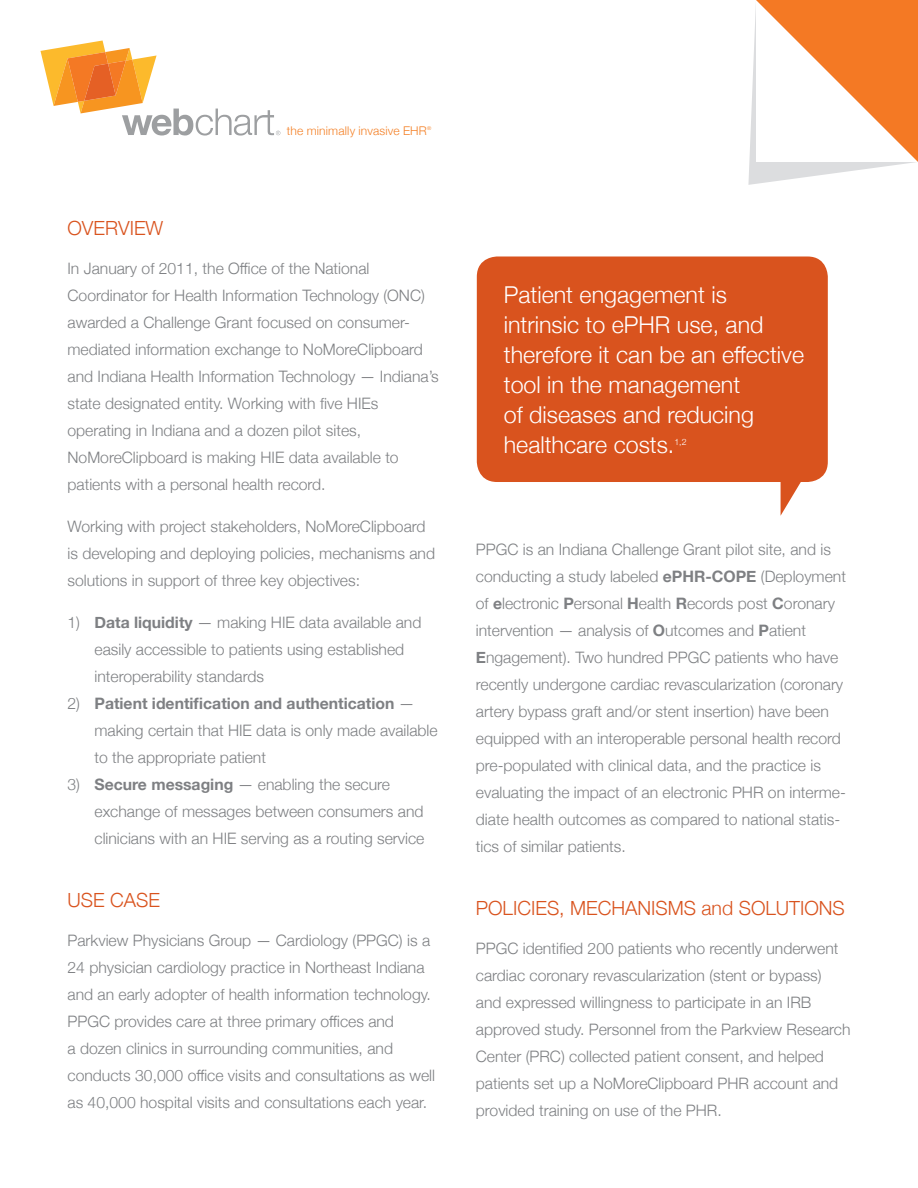
<style>
.page{position:relative;width:918px;height:1188px;background:#fff}
.page>*{position:absolute;margin:0;border:0;box-sizing:border-box;transform-origin:0 0}
.t1{font:300 23.25px/30px "Helvetica Neue";color:#fff}
.t2{font:300 19.5px "Helvetica Neue";color:#d9531e}
.t3{font:300 15.75px/27px "Helvetica Neue";color:#7e8083}
.t4{font:300 12px "Helvetica Neue";letter-spacing:.015em;color:#f48026}
.t5{font:300 8.7px "Helvetica Neue";color:#fff}
.t6{font:300 5.25px "Helvetica Neue";color:#f48026}
.s1{font-weight:700}
</style>
<div class="page">
<svg style="left:477px;top:256px;width:351px;height:260px;background:#de693b"></svg>
<svg style="left:748px;top:0;width:170px;height:185px"></svg>
<svg style="left:41px;top:40px;width:239px;height:96px"></svg>
<p class="t4" style="left:287px;top:121px;width:141px">the minimally invasive EHR</p>
<p class="t6" style="left:427px;top:124px;width:6px">®</p>
<p class="t2" style="left:68px;top:212px;width:97px">OVERVIEW</p>
<p class="t3" style="left:68px;top:254px;width:303px">In January of 2011, the Office of the National</p>
<p class="t3" style="left:68px;top:281px;width:373px">Coordinator for Health Information Technology (ONC) awarded a Challenge Grant focused on consumer&shy;mediated information exchange to NoMoreClipboard and Indiana Health Information Technology — Indiana’s state designated entity. Working with five HIEs</p>
<p class="t3" style="left:68px;top:416px;width:295px">operating in Indiana and a dozen pilot sites,</p>
<p class="t3" style="left:68px;top:443px;width:333px">NoMoreClipboard is making HIE data available to</p>
<p class="t3" style="left:68px;top:470px;width:260px">patients with a personal health record.</p>
<p class="t3" style="left:68px;top:512px;width:369px">Working with project stakeholders, NoMoreClipboard is developing and deploying policies, mechanisms and solutions in support of three key objectives:</p>
<p class="t3" style="left:94px;top:608px;width:328px;text-indent:-27px">1) <span class="s1">Data liquidity</span> — making HIE data available and easily accessible to patients using established interoperability standards</p>
<p class="t3" style="left:94px;top:689px;width:345px;text-indent:-27px">2) <span class="s1">Patient identification and authentication</span> — making certain that HIE data is only made available to the appropriate patient</p>
<p class="t3" style="left:68px;top:770px;width:324px">3) <span class="s1">Secure messaging</span> — enabling the secure</p>
<p class="t3" style="left:94px;top:797px;width:331px">exchange of messages between consumers and clinicians with an HIE serving as a routing service</p>
<p class="t2" style="left:68px;top:884px;width:94px">USE CASE</p>
<p class="t3" style="left:68px;top:926px;width:365px">Parkview Physicians Group — Cardiology (PPGC) is a 24 physician cardiology practice in Northeast Indiana and an early adopter of health information technology.<br>PPGC provides care at three primary offices and</p>
<p class="t3" style="left:68px;top:1034px;width:327px">a dozen clinics in surrounding communities, and</p>
<p class="t3" style="left:68px;top:1061px;width:369px">conducts 30,000 office visits and consultations as well as 40,000 hospital visits and consultations each year.</p>
<p class="t1" style="left:504px;top:278px;width:225px">Patient engagement is</p>
<p class="t1" style="left:504px;top:308px;width:302px">intrinsic to ePHR use, and therefore it can be an effective tool in the management</p>
<p class="t1" style="left:504px;top:398px;width:252px">of diseases and reducing healthcare costs.</p>
<p class="t5" style="left:674px;top:435px;width:14px">1,2</p>
<p class="t3" style="left:476px;top:535px;width:372px">PPGC is an Indiana Challenge Grant pilot site, and is conducting a study labeled <span class="s1">ePHR-COPE</span> (Deployment of <span class="s1">e</span>lectronic <span class="s1">P</span>ersonal <span class="s1">H</span>ealth <span class="s1">R</span>ecords post <span class="s1">C</span>oronary</p>
<p class="t3" style="left:476px;top:616px;width:369px">intervention — analysis of <span class="s1">O</span>utcomes and <span class="s1">P</span>atient<br><span class="s1">E</span>ngagement). Two hundred PPGC patients who have recently undergone cardiac revascularization (coronary</p>
<p class="t3" style="left:476px;top:697px;width:354px">artery bypass graft and/or stent insertion) have been</p>
<p class="t3" style="left:476px;top:724px;width:371px">equipped with an interoperable personal health record pre-populated with clinical data, and the practice is evaluating the impact of an electronic PHR on interme&shy;diate health outcomes as compared to national statis&shy;tics of similar patients.</p>
<p class="t2" style="left:476px;top:893px;width:371px">POLICIES, MECHANISMS and SOLUTIONS</p>
<p class="t3" style="left:476px;top:934px;width:364px">PPGC identified 200 patients who recently underwent cardiac coronary revascularization (stent or bypass) and expressed willingness to participate in an IRB</p>
<p class="t3" style="left:476px;top:1015px;width:376px">approved study. Personnel from the Parkview Research<br>Center (PRC) collected patient consent, and helped</p>
<p class="t3" style="left:476px;top:1069px;width:364px">patients set up a NoMoreClipboard PHR account and provided training on use of the PHR.</p>
</div>
